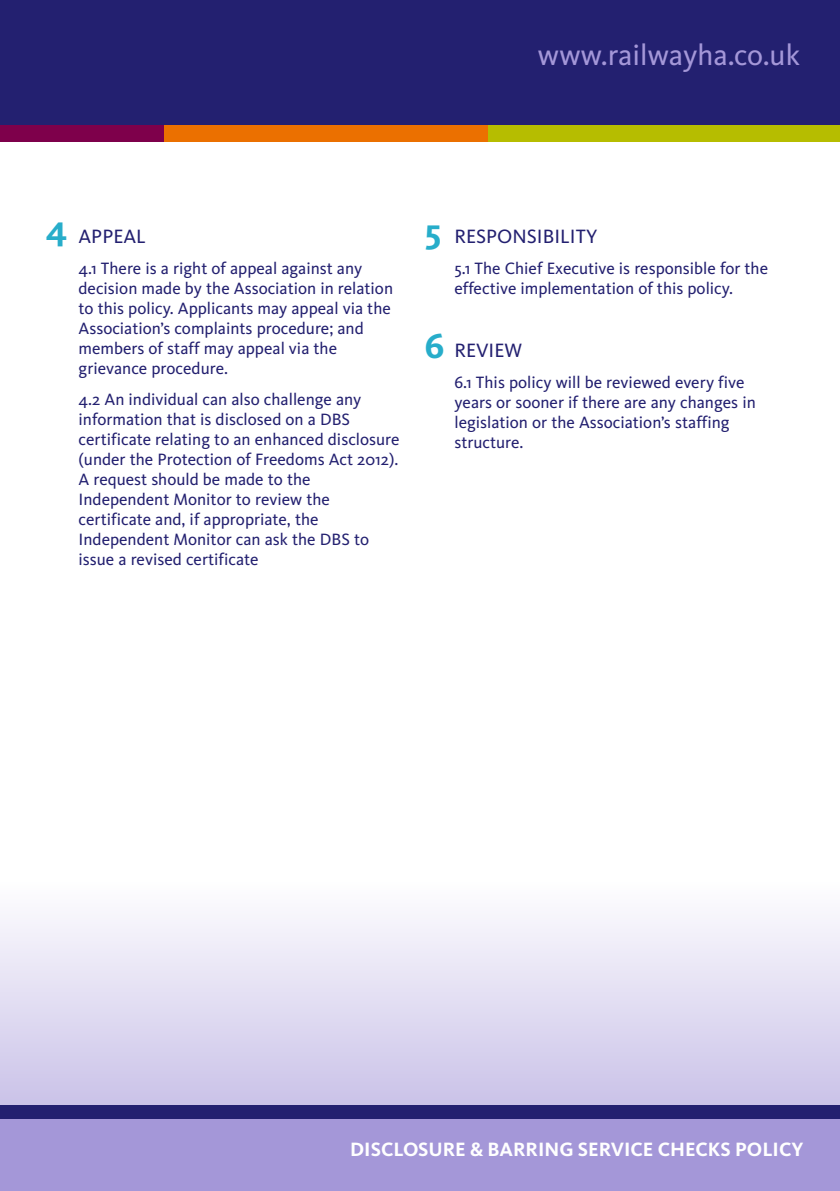
<style>
.page{position:relative;width:840px;height:1191px;background:#fff}
.page>*{position:absolute;margin:0;border:0;box-sizing:border-box;transform-origin:0 0}
.t1{font:700 36px "Kievit";color:#27adca}
.t2{font:30px "Kievit";color:#a497d8}
.t3{font:700 20px "Kievit";color:#fff}
.t4{font:20px "Kievit";color:#232070}
.t5{font:17px/20px "Kievit";color:#232070}
</style>
<div class="page">
<svg style="left:0;top:918px;width:839px;height:187px;background:#dfdbf1"></svg>
<div style="left:0;top:1119px;width:839px;height:72px;background:#a497d8"></div>
<div style="left:0;top:1105px;width:839px;height:14px;background:#232070"></div>
<div style="left:0;top:0;width:839px;height:130px;background:#232070"></div>
<div style="left:0;top:125px;width:175px;height:16px;background:#7e004b"></div>
<div style="left:164px;top:125px;width:336px;height:16px;background:#eb7000"></div>
<div style="left:488px;top:125px;width:351px;height:16px;background:#b6bd00"></div>
<h2 class="t2" style="left:537px;top:37px;width:263px">www.railwayha.co.uk</h2>
<h1 class="t1" style="left:46px;top:206px;width:23px">4</h1>
<h1 class="t1" style="left:424px;top:209px;width:18px">5</h1>
<p class="t4" style="left:78px;top:224px;width:69px">APPEAL</p>
<p class="t5" style="left:78px;top:258px;width:316px">4.1 There is a right of appeal against any decision made by the Association in relation to this policy. Applicants may appeal via the Association’s complaints procedure; and members of staff may appeal via the grievance procedure.</p>
<p class="t5" style="left:78px;top:389px;width:322px">4.2 An individual can also challenge any information that is disclosed on a DBS certificate relating to an enhanced disclosure (under the Protection of Freedoms Act 2012).<br>A request should be made to the Independent Monitor to review the certificate and, if appropriate, the Independent Monitor can ask the DBS to issue a revised certificate</p>
<h1 class="t1" style="left:424px;top:325px;width:21px">6</h1>
<p class="t4" style="left:454px;top:224px;width:144px">RESPONSIBILITY</p>
<p class="t5" style="left:454px;top:258px;width:315px">5.1 The Chief Executive is responsible for the effective implementation of this policy.</p>
<p class="t4" style="left:454px;top:338px;width:69px">REVIEW</p>
<p class="t5" style="left:454px;top:372px;width:303px">6.1 This policy will be reviewed every five years or sooner if there are any changes in legislation or the Association’s staffing structure.</p>
<p class="t3" style="left:350px;top:1137px;width:454px">DISCLOSURE &amp; BARRING SERVICE CHECKS POLICY</p>
</div>
